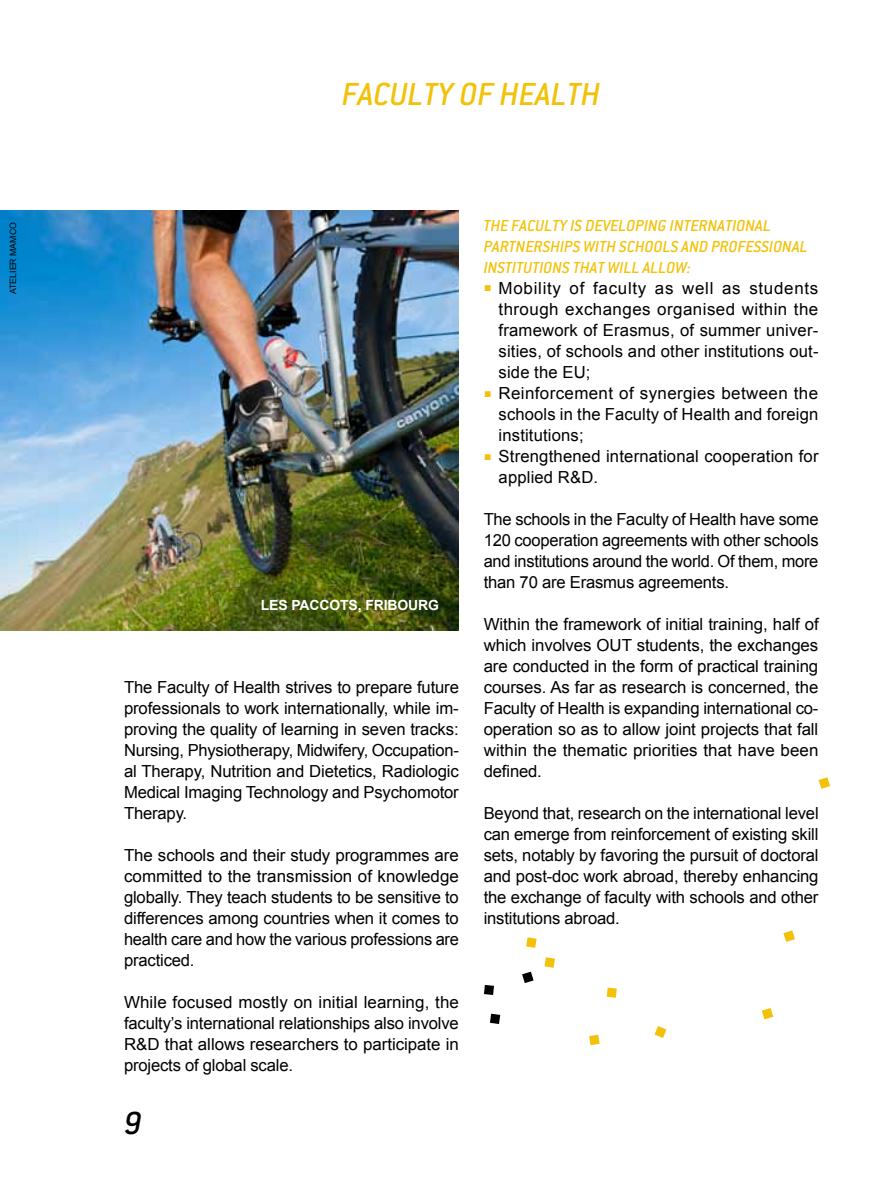
<style>
.page{position:relative;width:893px;height:1191px;background:#fff}
.page>*{position:absolute;margin:0;border:0;box-sizing:border-box;transform-origin:0 0}
.t1{font:italic 500 35px "Conduit ITC";color:#f3c108}
.t2{font:italic 500 35px "Conduit ITC";color:#000}
.t3{font:italic 500 17.5px/21px "Conduit ITC";color:#f3c108}
.t4{font:16.62px/21px "Arial";letter-spacing:-.005em;color:#000;text-align:justify}
.t5{font:700 14px "Arial";letter-spacing:-.01em;color:#fff}
.t6{font:8.75px "Arial";color:#000}
</style>
<div class="page">
<img style="left:0;top:210px;width:459px;height:420px">
<svg style="left:762px;top:1008px;width:11px;height:11px"></svg>
<svg style="left:522px;top:971px;width:12px;height:12px"></svg>
<svg style="left:589px;top:1034px;width:11px;height:11px"></svg>
<svg style="left:654px;top:1026px;width:12px;height:12px"></svg>
<svg style="left:490px;top:1013px;width:10px;height:11px"></svg>
<svg style="left:544px;top:957px;width:11px;height:10px"></svg>
<svg style="left:484px;top:985px;width:10px;height:10px"></svg>
<svg style="left:819px;top:777px;width:11px;height:12px"></svg>
<svg style="left:783px;top:930px;width:12px;height:12px"></svg>
<svg style="left:526px;top:937px;width:11px;height:11px"></svg>
<svg style="left:607px;top:987px;width:10px;height:10px"></svg>
<p class="t6" style="left:7px;top:294px;width:73px;rotate:-90deg">Atelier MAMCO</p>
<h1 class="t1" style="left:342px;top:74px;width:260px">FACULTY OF HEALTH</h1>
<p class="t5" style="left:261px;top:596px;width:180px">LES PACCOTS, FRIBOURG</p>
<p class="t4" style="left:124px;top:677px;width:336px">The Faculty of Health strives to prepare future professionals to work internationally, while im&shy;proving the quality of learning in seven tracks:<br>Nursing, Physiotherapy, Midwifery, Occupation&shy;al Therapy, Nutrition and Dietetics, Radiologic Medical Imaging Technology and Psychomotor Therapy.</p>
<p class="t4" style="left:124px;top:845px;width:336px">The schools and their study programmes are committed to the transmission of knowledge globally. They teach students to be sensitive to differences among countries when it comes to health care and how the various professions are practiced.</p>
<p class="t4" style="left:124px;top:992px;width:336px">While focused mostly on initial learning, the faculty’s international relationships also involve R&amp;D that allows researchers to participate in projects of global scale.</p>
<h1 class="t2" style="left:124px;top:1103px;width:19px">9</h1>
<p class="t3" style="left:484px;top:215px;width:326px">THE FA CULTY IS DEVELOPING INTERNATIONAL<br>PA RTNERSHIPS WITH SCHOOLS AND PROFESSIONAL<br>INSTITUTIONS THAT WILL ALLOW:</p>
<p class="t4" style="left:499px;top:278px;width:321px;text-indent:-15px"><sup>▪</sup> Mobility of faculty as well as students through exchanges organised within the framework of Erasmus, of summer univer&shy;sities, of schools and other institutions out&shy;side the EU;</p>
<p class="t4" style="left:499px;top:383px;width:321px;text-indent:-15px"><sup>▪</sup> Reinforcement of synergies between the schools in the Faculty of Health and foreign institutions;</p>
<p class="t4" style="left:499px;top:446px;width:321px;text-indent:-15px"><sup>▪</sup> Strengthened international cooperation for applied R&amp;D.</p>
<p class="t4" style="left:484px;top:509px;width:336px">The schools in the Faculty of Health have some 120 cooperation agreements with other schools and institutions around the world. Of them, more than 70 are Erasmus agreements.</p>
<p class="t4" style="left:484px;top:614px;width:336px">Within the framework of initial training, half of which involves OUT students, the exchanges are conducted in the form of practical training courses. As far as research is concerned, the Faculty of Health is expanding international co&shy;operation so as to allow joint projects that fall within the thematic priorities that have been defined.</p>
<p class="t4" style="left:484px;top:803px;width:336px">Beyond that, research on the international level can emerge from reinforcement of existing skill sets, notably by favoring the pursuit of doctoral and post-doc work abroad, thereby enhancing the exchange of faculty with schools and other institutions abroad.</p>
</div>
